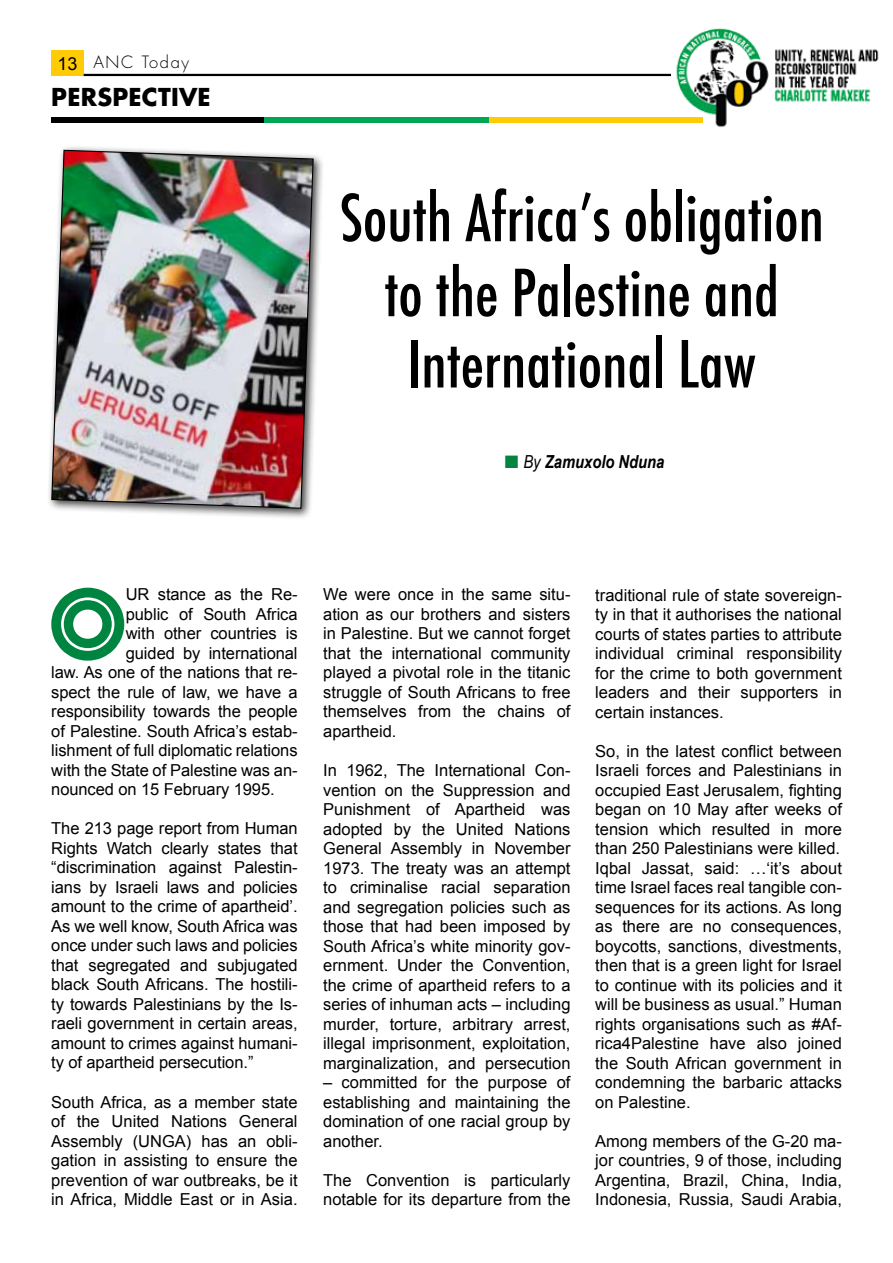
<style>
.page{position:relative;width:893px;height:1263px;background:#fff}
.page>*{position:absolute;margin:0;border:0;box-sizing:border-box;transform-origin:0 0}
.t1{font:104.25px "Phosphate Inline";color:#008541}
.t2{font:500 condensed 63px/73.1px "Futura";color:#000;text-align:center}
.t3{font:700 24px "Futura Std";letter-spacing:.01em;color:#000}
.t4{font:italic 700 18px "Arial Narrow";color:#000}
.t5{font:16.5px/19.5px "Arial";color:#000;text-align:justify}
.t6{font:300 16.5px "Futura Std";letter-spacing:.1em;color:#000}
.s1{font-family:"Arial";font-weight:400;font-size:18px}
.s2{color:#008541}
.s3{font-weight:400}
</style>
<div class="page">
<div style="left:51px;top:51px;width:33px;height:25px;background:#ffcb05"></div>
<img style="left:667px;top:28px;width:212px;height:100px">
<hr style="left:84px;top:74px;width:587px;height:2px;background:#000">
<div style="left:51px;top:117px;width:214px;height:6px;background:#000"></div>
<div style="left:265px;top:117px;width:224px;height:6px;background:#00a651"></div>
<div style="left:489px;top:117px;width:213px;height:6px;background:#ffcb05"></div>
<div style="left:47px;top:145px;width:278px;height:375px;background:#000;opacity:.75"></div>
<img style="left:51px;top:149px;width:263px;height:360px">
<p class="t6" style="left:57px;top:52px;width:133px"><span class="s1">13</span> ANC Today</p>
<h3 class="t3" style="left:51px;top:81px;width:161px">PERSPECTIVE</h3>
<h2 class="t2" style="left:339px;top:182px;width:486px">South Africa’s obligation to the Palestine and<br>International Law</h2>
<p class="t4" style="left:505px;top:448px;width:161px"><span class="s2">■</span> <span class="s3">By</span> Zamuxolo Nduna</p>
<h1 class="t1" style="left:49px;top:550px;width:79px">O</h1>
<p class="t5" style="left:126px;top:585px;width:173px">UR stance as the Re-</p>
<p class="t5" style="left:126px;top:604px;width:173px">public of South Africa</p>
<p class="t5" style="left:126px;top:624px;width:173px">with other countries is</p>
<p class="t5" style="left:126px;top:643px;width:173px">guided by international</p>
<p class="t5" style="left:51px;top:663px;width:248px">law. As one of the nations that re-</p>
<p class="t5" style="left:51px;top:682px;width:248px">spect the rule of law, we have a</p>
<p class="t5" style="left:51px;top:702px;width:248px">responsibility towards the people</p>
<p class="t5" style="left:51px;top:721px;width:248px">of Palestine. South Africa’s estab-</p>
<p class="t5" style="left:51px;top:741px;width:248px">lishment of full diplomatic relations</p>
<p class="t5" style="left:51px;top:760px;width:248px">with the State of Palestine was an-</p>
<p class="t5" style="left:51px;top:780px;width:225px">nounced on 15 February 1995.</p>
<p class="t5" style="left:51px;top:819px;width:248px">The 213 page report from Human Rights Watch clearly states that “discrimination against Palestin&shy;ians by Israeli laws and policies amount to the crime of apartheid’.<br>As we well know, South Africa was once under such laws and policies that segregated and subjugated black South Africans. The hostili&shy;ty towards Palestinians by the Is&shy;raeli government in certain areas, amount to crimes against humani&shy;ty of apartheid persecution.”</p>
<p class="t5" style="left:51px;top:1092px;width:248px">South Africa, as a member state of the United Nations General Assembly (UNGA) has an obli&shy;gation in assisting to ensure the prevention of war outbreaks, be it in Africa, Middle East or in Asia.</p>
<p class="t5" style="left:323px;top:585px;width:249px">We were once in the same situ&shy;ation as our brothers and sisters in Palestine. But we cannot forget that the international community played a pivotal role in the titanic struggle of South Africans to free themselves from the chains of apartheid.</p>
<p class="t5" style="left:323px;top:761px;width:249px">In 1962, The International Con&shy;vention on the Suppression and Punishment of Apartheid was adopted by the United Nations General Assembly in November 1973. The treaty was an attempt to criminalise racial separation and segregation policies such as those that had been imposed by South Africa’s white minority gov&shy;ernment. Under the Convention, the crime of apartheid refers to a series of inhuman acts – including murder, torture, arbitrary arrest, illegal imprisonment, exploitation, marginalization, and persecution</p>
<p class="t5" style="left:323px;top:1073px;width:249px">– committed for the purpose of establishing and maintaining the domination of one racial group by another.</p>
<p class="t5" style="left:323px;top:1170px;width:249px">The Convention is particularly notable for its departure from the</p>
<p class="t5" style="left:595px;top:585px;width:248px">traditional rule of state sovereign&shy;ty in that it authorises the national courts of states parties to attribute individual criminal responsibility for the crime to both government leaders and their supporters in certain instances.</p>
<p class="t5" style="left:595px;top:741px;width:248px">So, in the latest conflict between Israeli forces and Palestinians in occupied East Jerusalem, fighting began on 10 May after weeks of tension which resulted in more than 250 Palestinians were killed.<br>Iqbal Jassat, said: …‘it’s about time Israel faces real tangible con&shy;sequences for its actions. As long as there are no consequences, boycotts, sanctions, divestments, then that is a green light for Israel to continue with its policies and it will be business as usual.” Human rights organisations such as #Af&shy;rica4Palestine have also joined the South African government in condemning the barbaric attacks on Palestine.</p>
<p class="t5" style="left:595px;top:1131px;width:248px">Among members of the G-20 ma&shy;jor countries, 9 of those, including Argentina, Brazil, China, India, Indonesia, Russia, Saudi Arabia,</p>
</div>
